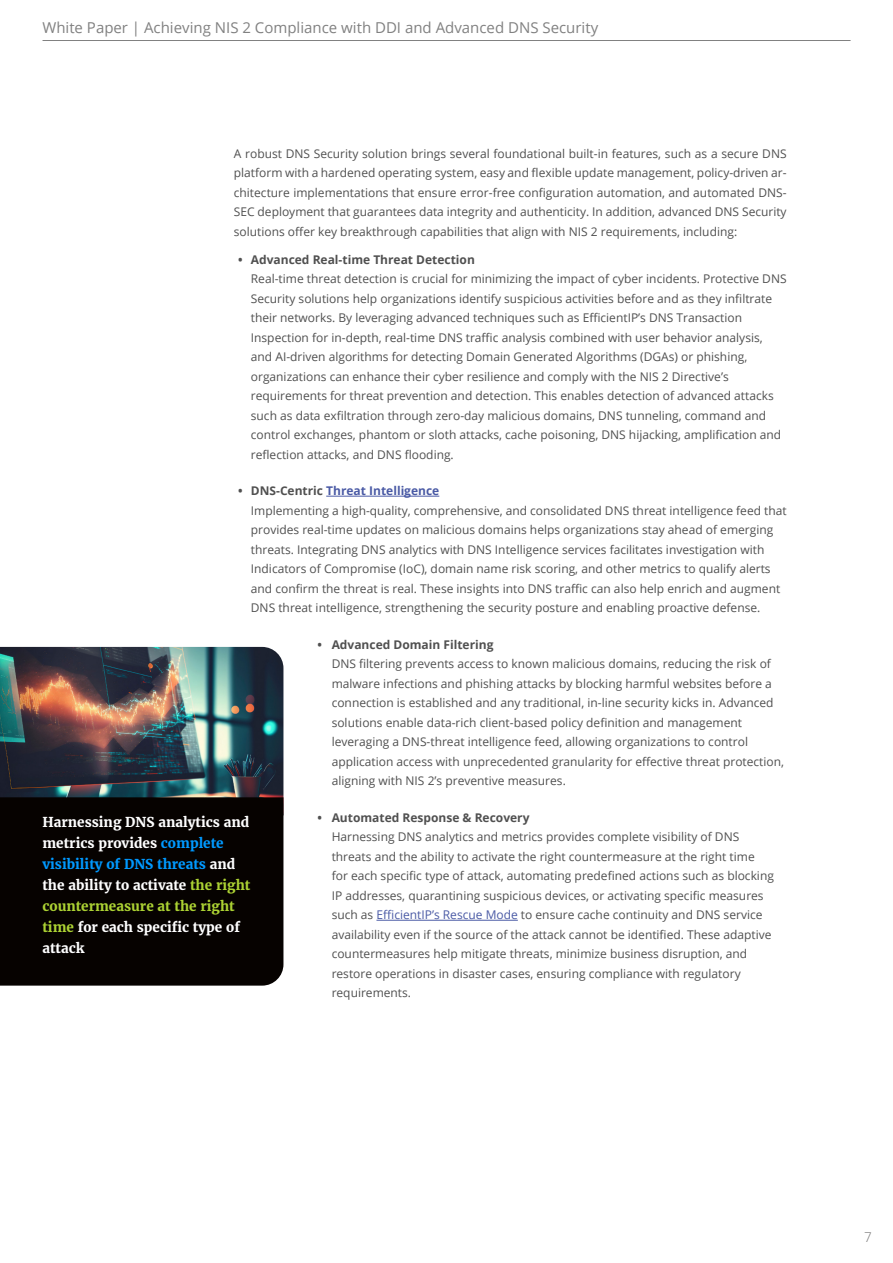
<style>
.page{position:relative;width:893px;height:1263px;background:#fff}
.page>*{position:absolute;margin:0;border:0;box-sizing:border-box;transform-origin:0 0}
.t1{font:15px "Open Sans";color:#818181}
.t2{font:700 13.5px/21px "Merriweather";color:#fff}
.t3{font:300 13.5px "Open Sans";color:#787878}
.Core_text{font:12px/19.5px "Open Sans";color:#505050}
.s1{font-weight:700}
.s2{font-weight:700;color:#4a5aa5}
.s3{color:#4a5aa5}
.s4{color:#09f}
.s5{color:#acd233}
</style>
<div class="page">
<hr style="left:326px;top:496px;width:113px;height:1px;background:#4a5aa5">
<hr style="left:376px;top:920px;width:142px;height:1px;background:#4a5aa5">
<hr style="left:43px;top:40px;width:808px;height:1px;background:#818181">
<img style="left:0;top:647px;width:283px;height:150px">
<div style="left:0;top:797px;width:283px;height:189px;background:#060200"></div>
<p class="t1" style="left:42px;top:17px;width:557px">White Paper | Achieving NIS 2 Compliance with DDI and Advanced DNS Security</p>
<p class="Core_text" style="left:234px;top:143px;width:554px;text-align:justify">A robust DNS Security solution brings several foundational built-in features, such as a secure DNS platform with a hardened operating system, easy and flexible update management, policy-driven ar&shy;chitecture implementations that ensure error-free configuration automation, and automated DNS-SEC deployment that guarantees data integrity and authenticity. In addition, advanced DNS Security solutions offer key breakthrough capabilities that align with NIS 2 requirements, including:</p>
<p class="Core_text" style="left:251px;top:249px;width:537px;text-indent:-13px"><span class="s1">• Advanced Real-time Threat Detection<br></span>Real-time threat detection is crucial for minimizing the impact of cyber incidents. Protective DNS Security solutions help organizations identify suspicious activities before and as they infiltrate their networks. By leveraging advanced techniques such as EfficientIP’s DNS Transaction Inspection for in-depth, real-time DNS traffic analysis combined with user behavior analysis, and AI-driven algorithms for detecting Domain Generated Algorithms (DGAs) or phishing, organizations can enhance their cyber resilience and comply with the NIS 2 Directive’s requirements for threat prevention and detection. This enables detection of advanced attacks such as data exfiltration through zero-day malicious domains, DNS tunneling, command and control exchanges, phantom or sloth attacks, cache poisoning, DNS hijacking, amplification and reflection attacks, and DNS flooding.</p>
<p class="Core_text" style="left:251px;top:481px;width:537px;text-indent:-13px"><span class="s1">• DNS-Centric</span> <span class="s2">Threat Intelligence<br></span>Implementing a high-quality, comprehensive, and consolidated DNS threat intelligence feed that provides real-time updates on malicious domains helps organizations stay ahead of emerging threats. Integrating DNS analytics with DNS Intelligence services facilitates investigation with Indicators of Compromise (IoC), domain name risk scoring, and other metrics to qualify alerts and confirm the threat is real. These insights into DNS traffic can also help enrich and augment DNS threat intelligence, strengthening the security posture and enabling proactive defense.</p>
<p class="Core_text" style="left:332px;top:634px;width:454px;text-indent:-14px"><span class="s1">• Advanced Domain Filtering<br></span>DNS filtering prevents access to known malicious domains, reducing the risk of malware infections and phishing attacks by blocking harmful websites before a connection is established and any traditional, in-line security kicks in. Advanced solutions enable data-rich client-based policy definition and management leveraging a DNS-threat intelligence feed, allowing organizations to control application access with unprecedented granularity for effective threat protection, aligning with NIS 2’s preventive measures.</p>
<p class="Core_text" style="left:332px;top:807px;width:444px;text-indent:-14px"><span class="s1">• Automated Response &amp; Recovery<br></span>Harnessing DNS analytics and metrics provides complete visibility of DNS threats and the ability to activate the right countermeasure at the right time for each specific type of attack, automating predefined actions such as blocking IP addresses, quarantining suspicious devices, or activating specific measures such as <span class="s3">EfficientIP’s Rescue Mode</span> to ensure cache continuity and DNS service availability even if the source of the attack cannot be identified. These adaptive countermeasures help mitigate threats, minimize business disruption, and restore operations in disaster cases, ensuring compliance with regulatory requirements.</p>
<p class="t2" style="left:42px;top:811px;width:209px">Harnessing DNS analytics and metrics provides <span class="s4">complete visibility of DNS threats</span> and the ability to activate <span class="s5">the right countermeasure at the right time</span> for each specific type of attack</p>
<p class="t3" style="left:864px;top:1227px;width:9px">7</p>
</div>
